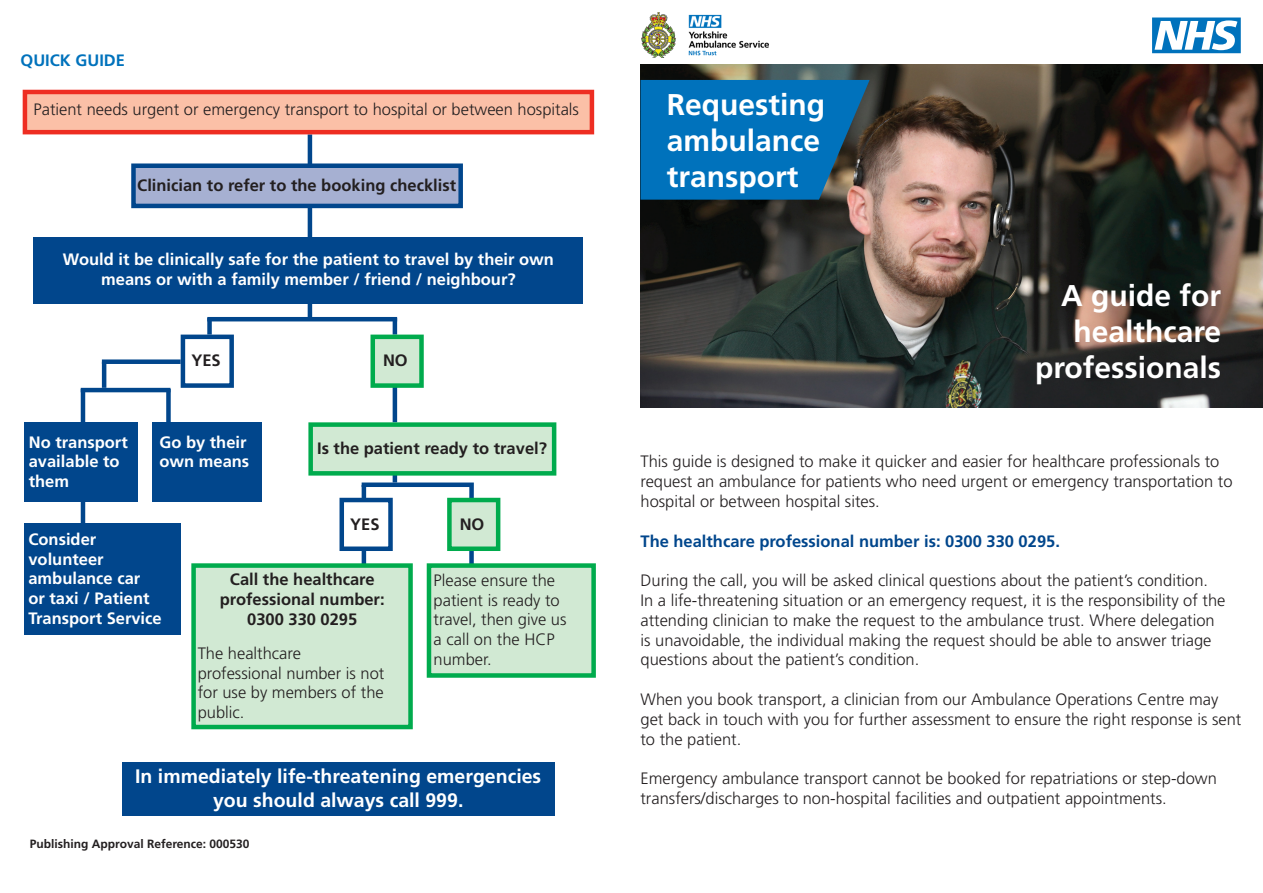
<style>
.page{position:relative;width:1263px;height:893px;background:#fff}
.page>*{position:absolute;margin:0;border:0;box-sizing:border-box;transform-origin:0 0}
.t1{font:700 30px/36px "Frutiger LT Std";color:#fff}
.t2{font:700 19.5px/23.4px "Frutiger LT Std";color:#fff;text-align:center}
.Copy{font:300 16.5px/19.8px "Frutiger LT Std";color:#231f20}
.t3{font:700 16.5px/19.8px "Frutiger LT Std";color:#fff}
.t4{font:700 16.5px "Frutiger LT Std";color:#231f20}
.Copy-2{font:700 16.5px "Frutiger LT Std";color:#01468c}
.Copy-3{font:700 16.5px "Frutiger LT Std";color:#0072bc}
.t5{font:700 12px "Frutiger LT Std";color:#231f20}
</style>
<div class="page">
<hr style="left:308px;top:134px;width:4px;height:31px;background:#01468c">
<hr style="left:393px;top:318px;width:4px;height:17px;background:#01468c">
<hr style="left:393px;top:384px;width:4px;height:38px;background:#01468c">
<hr style="left:393px;top:456px;width:4px;height:26px;background:#01468c">
<hr style="left:362px;top:551px;width:4px;height:17px;background:#01468c">
<svg style="left:357px;top:480px;width:119px;height:18px"></svg>
<div style="left:469px;top:551px;width:5px;height:17px;background:#01468c"></div>
<img style="left:640px;top:65px;width:623px;height:342px">
<svg style="left:640px;top:80px;width:230px;height:120px;background:#0a6dad"></svg>
<div style="left:23px;top:90px;width:571px;height:44px;background:#fbc0a7;border:4px solid #ee2e22"></div>
<div style="left:131px;top:163px;width:332px;height:45px;background:#a6b0d2;border:4px solid #01468c"></div>
<div style="left:33px;top:237px;width:550px;height:67px;background:#01468c"></div>
<div style="left:122px;top:762px;width:433px;height:53px;background:#01468c"></div>
<div style="left:24px;top:422px;width:113px;height:79px;background:#01468c"></div>
<div style="left:24px;top:523px;width:157px;height:112px;background:#01468c"></div>
<div style="left:152px;top:422px;width:110px;height:79px;background:#01468c"></div>
<div style="left:181px;top:335px;width:53px;height:53px;border:4px solid #01468c"></div>
<div style="left:339px;top:498px;width:54px;height:53px;border:4px solid #01468c"></div>
<div style="left:370px;top:335px;width:54px;height:53px;background:#d1e9d3;border:4px solid #00ab4d"></div>
<div style="left:447px;top:498px;width:53px;height:53px;background:#d1e9d3;border:4px solid #00ab4d"></div>
<div style="left:308px;top:422px;width:248px;height:54px;background:#d1e9d3;border:4px solid #00ab4d"></div>
<div style="left:191px;top:563px;width:222px;height:166px;background:#d1e9d3;border:4px solid #00ab4d"></div>
<div style="left:427px;top:563px;width:169px;height:115px;background:#d1e9d3;border:4px solid #00ab4d"></div>
<hr style="left:308px;top:206px;width:4px;height:34px;background:#01468c">
<hr style="left:308px;top:303px;width:4px;height:15px;background:#01468c">
<hr style="left:207px;top:317px;width:190px;height:4px;background:#01468c">
<div style="left:207px;top:318px;width:5px;height:17px;background:#01468c"></div>
<div style="left:102px;top:359px;width:79px;height:5px;background:#01468c"></div>
<hr style="left:81px;top:388px;width:89px;height:4px;background:#01468c">
<hr style="left:102px;top:362px;width:4px;height:26px;background:#01468c">
<hr style="left:81px;top:389px;width:4px;height:33px;background:#01468c">
<hr style="left:81px;top:498px;width:4px;height:29px;background:#01468c">
<div style="left:166px;top:389px;width:5px;height:38px;background:#01468c"></div>
<svg style="left:1152px;top:18px;width:89px;height:35px"></svg>
<img style="left:642px;top:12px;width:126px;height:46px">
<p class="Copy-3" style="left:21px;top:51px;width:106px">QUICK GUIDE</p>
<p class="Copy" style="left:33px;top:99px;width:547px">Patient needs urgent or emergency transport to hospital or between hospitals</p>
<p class="t4" style="left:137px;top:175px;width:320px">Clinician to refer to the booking checklist</p>
<p class="t3" style="left:63px;top:250px;width:493px;text-align:center">Would it be clinically safe for the patient to travel by their own means or with a family member / friend / neighbour?</p>
<p class="t3" style="left:29px;top:432px;width:100px">No transport available to them</p>
<p class="t4" style="left:191px;top:351px;width:31px">YES</p>
<p class="t3" style="left:159px;top:432px;width:91px">Go by their own means</p>
<p class="t4" style="left:383px;top:350px;width:26px">NO</p>
<p class="t4" style="left:317px;top:438px;width:231px">Is the patient ready to travel?</p>
<p class="t4" style="left:350px;top:514px;width:31px">YES</p>
<p class="t4" style="left:460px;top:514px;width:26px">NO</p>
<p class="t3" style="left:28px;top:529px;width:135px">Consider volunteer ambulance car<br>or taxi / Patient<br>Transport Service</p>
<p class="t4" style="left:230px;top:570px;width:146px">Call the healthcare</p>
<p class="t4" style="left:220px;top:590px;width:166px">professional number:</p>
<p class="t4" style="left:247px;top:610px;width:112px">0300 330 0295</p>
<p class="Copy" style="left:198px;top:643px;width:188px">The healthcare professional number is not for use by members of the public.</p>
<p class="Copy" style="left:434px;top:570px;width:134px">Please ensure the patient is ready to travel, then give us a call on the HCP number.</p>
<p class="t2" style="left:135px;top:765px;width:408px">In immediately life-threatening emergencies you should always call 999.</p>
<p class="t5" style="left:30px;top:837px;width:221px">Publishing Approval Reference: 000530</p>
<p class="t1" style="left:667px;top:86px;width:160px">Requesting ambulance transport</p>
<p class="t1" style="left:1035px;top:277px;width:188px;text-align:right">A guide for healthcare professionals</p>
<p class="Copy" style="left:640px;top:452px;width:593px">This guide is designed to make it quicker and easier for healthcare professionals to request an ambulance for patients who need urgent or emergency transportation to hospital or between hospital sites.</p>
<p class="Copy-2" style="left:640px;top:531px;width:421px">The healthcare professional number is: 0300 330 0295.</p>
<p class="Copy" style="left:640px;top:571px;width:586px">During the call, you will be asked clinical questions about the patient’s condition.<br>In a life-threatening situation or an emergency request, it is the responsibility of the attending clinician to make the request to the ambulance trust. Where delegation is unavoidable, the individual making the request should be able to answer triage questions about the patient’s condition.</p>
<p class="Copy" style="left:640px;top:690px;width:602px">When you book transport, a clinician from our Ambulance Operations Centre may get back in touch with you for further assessment to ensure the right response is sent to the patient.</p>
<p class="Copy" style="left:640px;top:769px;width:578px">Emergency ambulance transport cannot be booked for repatriations or step-down transfers/discharges to non-hospital facilities and outpatient appointments.</p>
</div>
